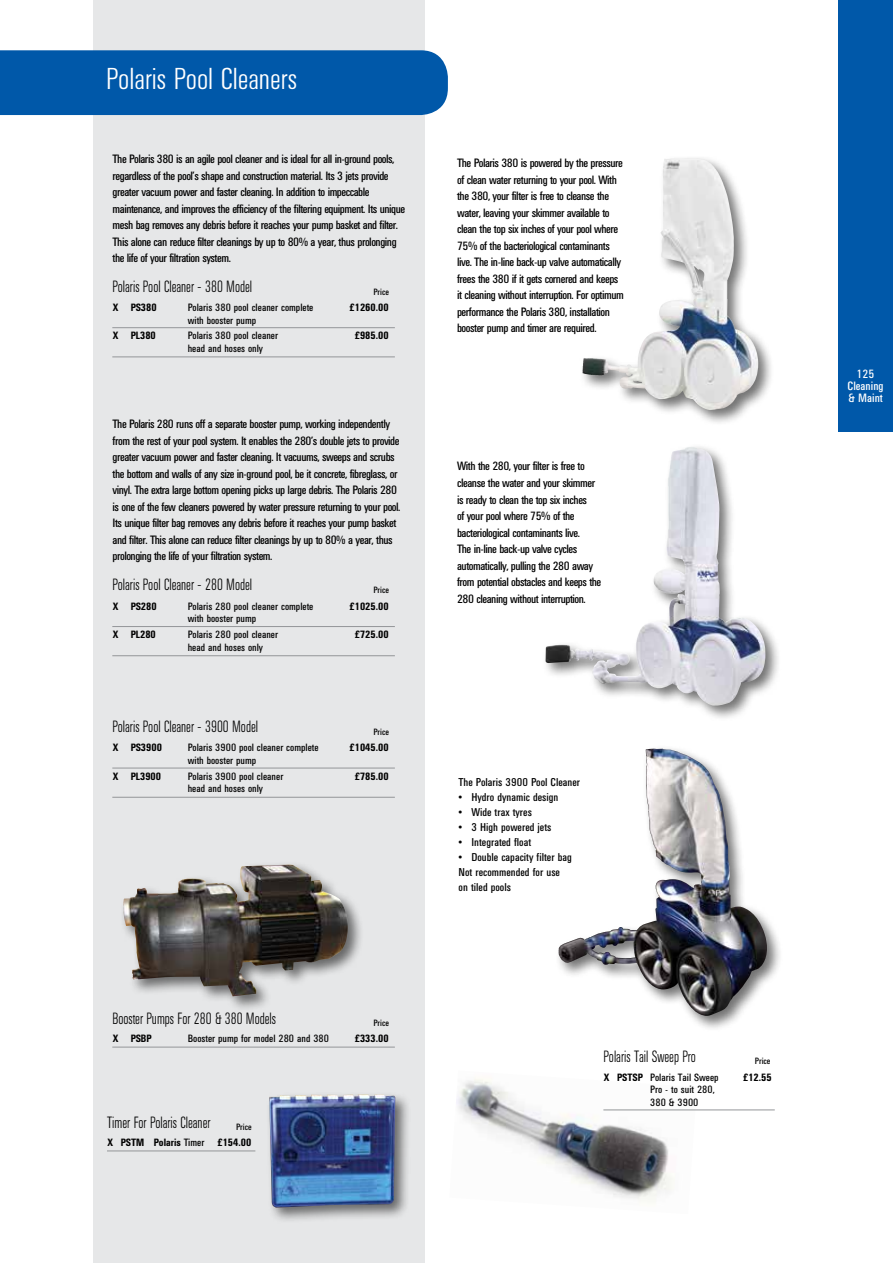
<style>
.page{position:relative;width:893px;height:1263px;background:#fff}
.page>*{position:absolute;margin:0;border:0;box-sizing:border-box;transform-origin:0 0}
.t1{font:300 30px "Univers Condensed BQ";color:#fff}
.t2{font:300 16.2px "Univers Condensed BQ";color:#000;scale:.83 1}
.t3{font:12px/16.5px "Univers Condensed BQ";letter-spacing:-.04em;color:#000}
.t4{font:12px/12px "Univers Condensed BQ";color:#fff;text-align:center}
.t5{font:11.25px/15px "Univers Condensed BQ";color:#000}
.t6{font:10.5px/12.6px "Univers Condensed BQ";color:#000}
.t7{font:700 10.5px "Univers Condensed BQ";color:#000}
.t8{font:9px "Univers Condensed BQ";color:#000}
.s1{font-weight:400}
.s2{font-weight:700}
</style>
<div class="page">
<div style="left:555px;top:745px;width:228px;height:287px;background:#000;opacity:.55"></div>
<img style="left:646px;top:749px;width:56px;height:139px">
<div style="left:839px;top:0;width:54px;height:432px;background:#0058a9"></div>
<div style="left:94px;top:0;width:331px;height:1263px;background:#e6e7e8"></div>
<div style="left:0;top:50px;width:448px;height:65px;background:#0058a9"></div>
<hr style="left:112px;top:327px;width:283px;height:1px;background:#939598">
<hr style="left:112px;top:356px;width:283px;height:1px;background:#939598">
<hr style="left:112px;top:768px;width:283px;height:1px;background:#939598">
<hr style="left:112px;top:797px;width:283px;height:1px;background:#939598">
<div style="left:579px;top:154px;width:196px;height:272px;background:#000;opacity:.55"></div>
<img style="left:638px;top:158px;width:57px;height:209px">
<div style="left:542px;top:443px;width:240px;height:279px;background:#000;opacity:.55"></div>
<img style="left:595px;top:448px;width:91px;height:228px">
<hr style="left:112px;top:626px;width:283px;height:1px;background:#939598">
<hr style="left:112px;top:655px;width:283px;height:1px;background:#939598">
<hr style="left:112px;top:1047px;width:283px;height:1px;background:#939598">
<hr style="left:107px;top:1150px;width:148px;height:1px;background:#939598">
<div style="left:120px;top:861px;width:244px;height:151px;background:#000;opacity:.55"></div>
<img style="left:123px;top:865px;width:226px;height:131px">
<div style="left:266px;top:1091px;width:146px;height:133px;background:#000;opacity:.55"></div>
<img style="left:269px;top:1094px;width:126px;height:114px">
<img style="left:456px;top:1078px;width:241px;height:124px">
<hr style="left:603px;top:1109px;width:172px;height:1px;background:#939598">
<h1 class="t1" style="left:106px;top:62px;width:192px">Polaris Pool Cleaners</h1>
<p class="t3" style="left:113px;top:151px;width:294px">The Polaris 380 is an agile pool cleaner and is ideal for all in-ground pools, regardless of the pool’s shape and construction material. Its 3 jets provide greater vacuum power and faster cleaning. In addition to impeccable maintenance, and improves the efficiency of the filtering equipment. Its unique mesh bag removes any debris before it reaches your pump basket and filter.<br>This alone can reduce filter cleanings by up to 80% a year, thus prolonging the life of your filtration system.</p>
<p class="t3" style="left:457px;top:155px;width:168px">The Polaris 380 is powered by the pressure of clean water returning to your pool. With the 380, your filter is free to cleanse the water, leaving your skimmer available to clean the top six inches of your pool where 75% of the bacteriological contaminants live. The in-line back-up valve automatically frees the 380 if it gets cornered and keeps it cleaning without interruption. For optimum performance the Polaris 380, installation booster pump and timer are required.</p>
<h2 class="t2" style="left:113px;top:277px;width:170px">Polaris Pool Cleaner - 380 Model</h2>
<p class="t8" style="left:373px;top:287px;width:17px">Price</p>
<p class="t7" style="left:113px;top:301px;width:46px">X PS380</p>
<p class="t6" style="left:188px;top:301px;width:127px">Polaris 380 pool cleaner complete</p>
<p class="t7" style="left:350px;top:301px;width:41px">£1260.00</p>
<p class="t6" style="left:188px;top:314px;width:70px">with booster pump</p>
<p class="t7" style="left:113px;top:330px;width:45px">X PL380</p>
<p class="t6" style="left:188px;top:330px;width:92px">Polaris 380 pool cleaner</p>
<p class="t7" style="left:355px;top:330px;width:35px">£985.00</p>
<p class="t6" style="left:188px;top:342px;width:77px">head and hoses only</p>
<p class="t3" style="left:113px;top:416px;width:289px">The Polaris 280 runs off a separate booster pump, working independently from the rest of your pool system. It enables the 280’s double jets to provide greater vacuum power and faster cleaning. It vacuums, sweeps and scrubs the bottom and walls of any size in-ground pool, be it concrete, fibreglass, or vinyl. The extra large bottom opening picks up large debris. The Polaris 280 is one of the few cleaners powered by water pressure returning to your pool.<br>Its unique filter bag removes any debris before it reaches your pump basket and filter. This alone can reduce filter cleanings by up to 80% a year, thus prolonging the life of your filtration system.</p>
<h2 class="t2" style="left:113px;top:576px;width:170px">Polaris Pool Cleaner - 280 Model</h2>
<p class="t8" style="left:373px;top:585px;width:17px">Price</p>
<p class="t7" style="left:113px;top:600px;width:46px">X PS280</p>
<p class="t6" style="left:188px;top:600px;width:127px">Polaris 280 pool cleaner complete</p>
<p class="t7" style="left:350px;top:600px;width:41px">£1025.00</p>
<p class="t6" style="left:188px;top:613px;width:70px">with booster pump</p>
<p class="t7" style="left:113px;top:629px;width:45px">X PL280</p>
<p class="t6" style="left:188px;top:629px;width:92px">Polaris 280 pool cleaner</p>
<p class="t7" style="left:355px;top:629px;width:35px">£725.00</p>
<p class="t6" style="left:188px;top:641px;width:77px">head and hoses only</p>
<h2 class="t2" style="left:113px;top:717px;width:177px">Polaris Pool Cleaner - 3900 Model</h2>
<p class="t8" style="left:373px;top:727px;width:17px">Price</p>
<p class="t7" style="left:113px;top:742px;width:51px">X PS3900</p>
<p class="t6" style="left:188px;top:742px;width:132px">Polaris 3900 pool cleaner complete</p>
<p class="t7" style="left:350px;top:742px;width:41px">£1045.00</p>
<p class="t6" style="left:188px;top:754px;width:70px">with booster pump</p>
<p class="t7" style="left:113px;top:770px;width:50px">X PL3900</p>
<p class="t6" style="left:188px;top:770px;width:97px">Polaris 3900 pool cleaner</p>
<p class="t7" style="left:355px;top:770px;width:35px">£785.00</p>
<p class="t6" style="left:188px;top:783px;width:77px">head and hoses only</p>
<h2 class="t2" style="left:113px;top:1009px;width:199px">Booster Pumps For 280 &amp; 380 Models</h2>
<p class="t8" style="left:373px;top:1018px;width:17px">Price</p>
<p class="t7" style="left:113px;top:1033px;width:40px">X PSBP</p>
<p class="t6" style="left:188px;top:1033px;width:143px">Booster pump for model 280 and 380</p>
<p class="t7" style="left:355px;top:1033px;width:35px">£333.00</p>
<h2 class="t2" style="left:107px;top:1113px;width:126px">Timer For Polaris Cleaner</h2>
<p class="t8" style="left:236px;top:1122px;width:17px">Price</p>
<p class="t7" style="left:107px;top:1136px;width:146px">X PSTM Polaris <span class="s1">Timer</span> £154.00</p>
<p class="t3" style="left:457px;top:458px;width:146px">With the 280, your filter is free to cleanse the water and your skimmer is ready to clean the top six inches<br>of your pool where 75% of the bacteriological contaminants live.<br>The in-line back-up valve cycles automatically, pulling the 280 away from potential obstacles and keeps the 280 cleaning without interruption.</p>
<p class="t5" style="left:459px;top:774px;width:123px">The Polaris 3900 Pool Cleaner</p>
<p class="t5" style="left:459px;top:789px;width:101px">• Hydro dynamic design</p>
<p class="t5" style="left:459px;top:804px;width:75px">• Wide trax tyres</p>
<p class="t5" style="left:459px;top:819px;width:94px">• 3 High powered jets</p>
<p class="t5" style="left:459px;top:834px;width:74px">• Integrated float</p>
<p class="t5" style="left:459px;top:849px;width:115px">• Double capacity filter bag<br>Not recommended for use on tiled pools</p>
<h2 class="t2" style="left:604px;top:1048px;width:113px">Polaris Tail Sweep Pro</h2>
<p class="t8" style="left:755px;top:1056px;width:17px">Price</p>
<p class="t6" style="left:604px;top:1071px;width:116px"><span class="s2">X PSTSP</span> Polaris Tail Sweep</p>
<p class="t7" style="left:743px;top:1071px;width:30px">£12.55</p>
<p class="t6" style="left:650px;top:1083px;width:66px">Pro - to suit 280,<br>380 &amp; 3900</p>
<p class="t4" style="left:848px;top:368px;width:37px">125<br>Cleaning &amp; Maint</p>
</div>
